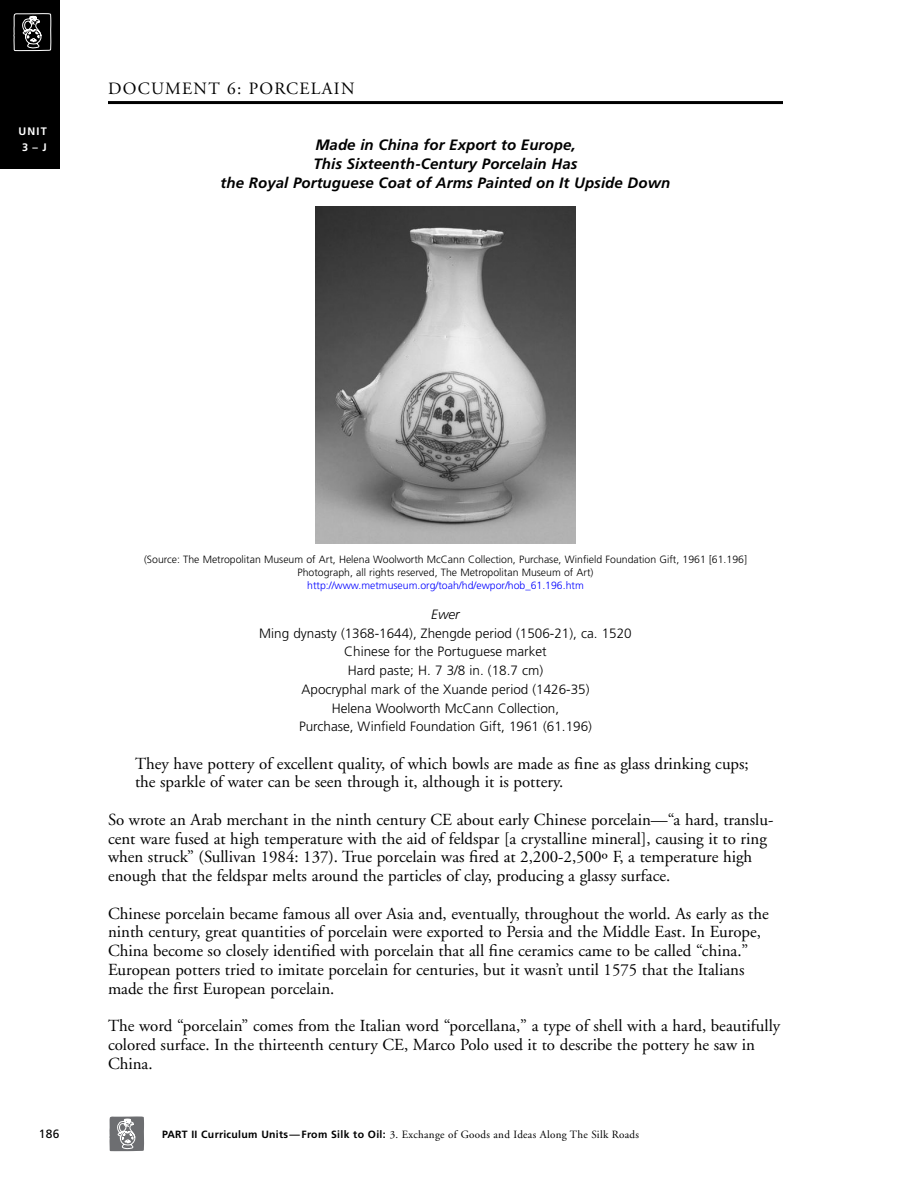
<style>
.page{position:relative;width:918px;height:1188px;background:#fff}
.page>*{position:absolute;margin:0;border:0;box-sizing:border-box;transform-origin:0 0}
.t1{font:17.25px "Adobe Garamond";letter-spacing:.075em;color:#000}
.t2{font:16.8px/18.8px "Adobe Garamond";color:#000}
.t3{font:italic 700 15px/18.8px "Frutiger";letter-spacing:.005em;color:#000;text-align:center}
.t4{font:300 13.5px/18.8px "Frutiger";color:#000;text-align:center}
.t5{font:italic 300 13.5px "Frutiger";color:#000}
.t6{font:12px "Frutiger";color:#000}
.t7{font:11.1px "Adobe Garamond";letter-spacing:.025em;color:#000}
.t8{font:700 10.8px/16.5px "Frutiger";color:#fff;text-align:center}
.t9{font:300 10.5px/13.5px "Frutiger";color:#000;text-align:center}
.t10{font:300 10.5px "Frutiger";color:#00f}
.s1{font-family:"Frutiger";font-weight:700;font-size:10.5px}
</style>
<div class="page">
<div style="left:0;top:0;width:59px;height:169px;background:#000"></div>
<hr style="left:108px;top:101px;width:675px;height:3px;background:#000">
<svg style="left:109px;top:1116px;width:35px;height:35px"></svg>
<svg style="left:13px;top:13px;width:38px;height:38px"></svg>
<img style="left:315px;top:206px;width:261px;height:338px">
<p class="t8" style="left:18px;top:124px;width:30px">UNIT<br>3 – J</p>
<p class="t1" style="left:108px;top:81px;width:248px">DOCUMENT 6: PORCELAIN</p>
<p class="t3" style="left:221px;top:137px;width:451px">Made in China for Export to Europe,<br>This Sixteenth-Century Porcelain Has<br>the Royal Portuguese Coat of Arms Painted on It Upside Down</p>
<p class="t9" style="left:144px;top:553px;width:604px">(Source: The Metropolitan Museum of Art, Helena Woolworth McCann Collection, Purchase, Winfield Foundation Gift, 1961 [61.196]<br>Photograph, all rights reserved, The Metropolitan Museum of Art)</p>
<p class="t10" style="left:307px;top:582px;width:278px">http://www.metmuseum.org/toah/hd/ewpor/hob_61.196.htm</p>
<p class="t5" style="left:431px;top:609px;width:30px">Ewer</p>
<p class="t4" style="left:259px;top:624px;width:374px">Ming dynasty (1368-1644), Zhengde period (1506-21), ca. 1520<br>Chinese for the Portuguese market<br>Hard paste; H. 7 3/8 in. (18.7 cm)<br>Apocryphal mark of the Xuande period (1426-35)<br>Helena Woolworth McCann Collection,<br>Purchase, Winfield Foundation Gift, 1961 (61.196)</p>
<p class="t2" style="left:135px;top:756px;width:615px">They have pottery of excellent quality, of which bowls are made as fine as glass drinking cups; the sparkle of water can be seen through it, although it is pottery.</p>
<p class="t2" style="left:108px;top:812px;width:667px">So wrote an Arab merchant in the ninth century CE about early Chinese porcelain—“a hard, translu&shy;cent ware fused at high temperature with the aid of feldspar [a crystalline mineral], causing it to ring when struck” (Sullivan 1984: 137). True porcelain was fired at 2,200-2,500º F, a temperature high enough that the feldspar melts around the particles of clay, producing a glassy surface.</p>
<p class="t2" style="left:108px;top:906px;width:662px">Chinese porcelain became famous all over Asia and, eventually, throughout the world. As early as the ninth century, great quantities of porcelain were exported to Persia and the Middle East. In Europe, China become so closely identified with porcelain that all fine ceramics came to be called “china.” European potters tried to imitate porcelain for centuries, but it wasn’t until 1575 that the Italians made the first European porcelain.</p>
<p class="t2" style="left:108px;top:1018px;width:674px">The word “porcelain” comes from the Italian word “porcellana,” a type of shell with a hard, beautifully colored surface. In the thirteenth century CE, Marco Polo used it to describe the pottery he saw in<br>China.</p>
<p class="t6" style="left:39px;top:1129px;width:22px">186</p>
<p class="t7" style="left:162px;top:1130px;width:479px"><span class="s1">PART II Curriculum Units— From Silk to Oil:</span> 3. Exchange of Goods and Ideas Along The Silk Roads</p>
</div>
